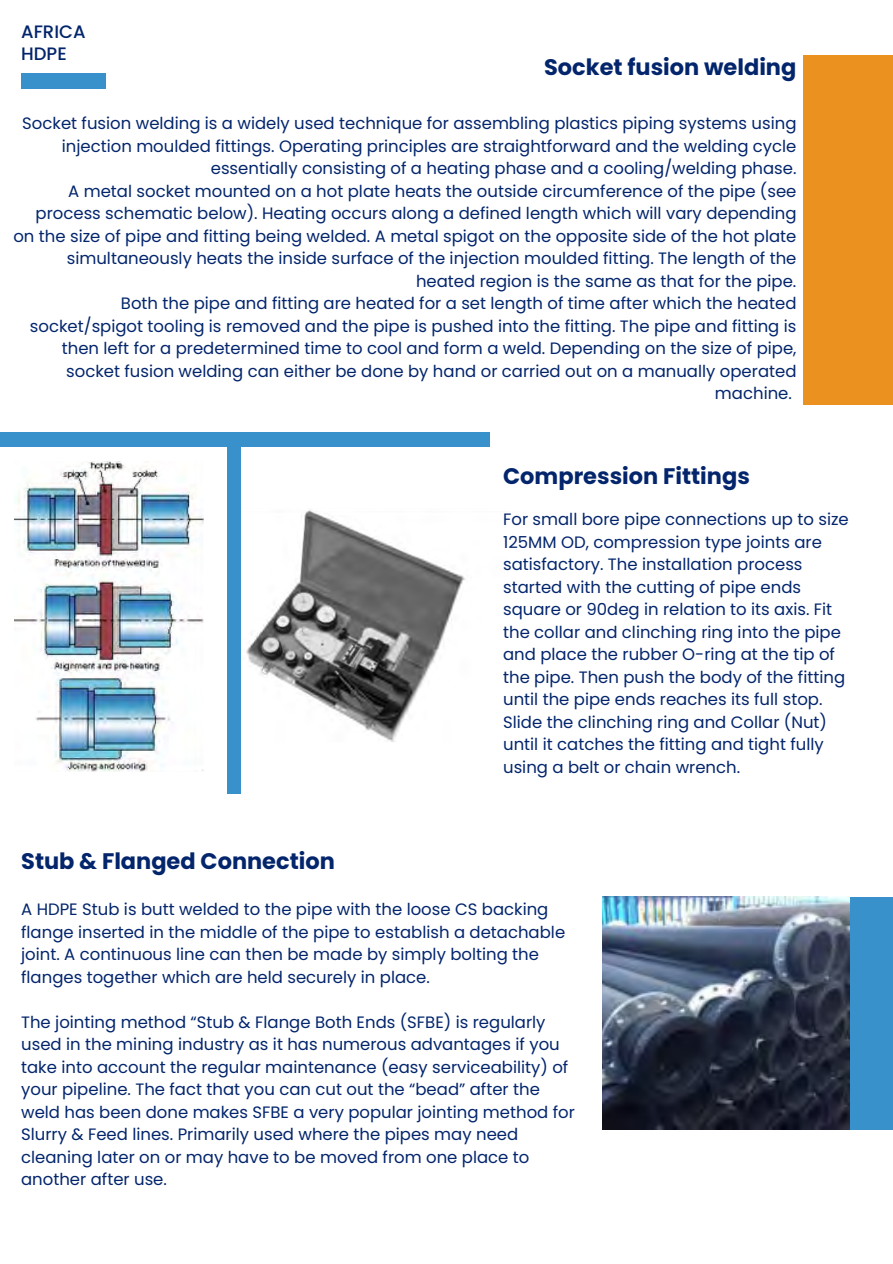
<style>
.page{position:relative;width:893px;height:1264px;background:#fff}
.page>*{position:absolute;margin:0;border:0;box-sizing:border-box;transform-origin:0 0}
.t1{font:700 22.5px "Poppins";color:#03256c}
.t2{font:500 18px "Poppins";color:#03256c}
.t3{font:16.5px/22.5px "Poppins";color:#03256c;text-align:right}
</style>
<div class="page">
<div style="left:803px;top:55px;width:89px;height:349px;background:#eb9120"></div>
<div style="left:21px;top:73px;width:85px;height:16px;background:#3891ca"></div>
<div style="left:0;top:432px;width:489px;height:15px;background:#3891ca"></div>
<img style="left:240px;top:496px;width:226px;height:248px">
<div style="left:227px;top:447px;width:13px;height:346px;background:#3891ca"></div>
<div style="left:788px;top:896px;width:104px;height:233px;background:#3891ca"></div>
<img style="left:602px;top:896px;width:247px;height:233px">
<img style="left:14px;top:462px;width:190px;height:310px">
<p class="t2" style="left:21px;top:20px;width:66px">AFRICA</p>
<p class="t2" style="left:21px;top:41px;width:47px">HDPE</p>
<p class="t1" style="left:544px;top:51px;width:254px">Socket fusion welding</p>
<p class="t3" style="left:22px;top:112px;width:775px">Socket fusion welding is a widely used technique for assembling plastics piping systems using injection moulded fittings. Operating principles are straightforward and the welding cycle essentially consisting of a heating phase and a cooling/welding phase.</p>
<p class="t3" style="left:13px;top:179px;width:784px">A metal socket mounted on a hot plate heats the outside circumference of the pipe (see process schematic below). Heating occurs along a defined length which will vary depending on the size of pipe and fitting being welded. A metal spigot on the opposite side of the hot plate simultaneously heats the inside surface of the injection moulded fitting. The length of the heated region is the same as that for the pipe.</p>
<p class="t3" style="left:30px;top:292px;width:768px">Both the pipe and fitting are heated for a set length of time after which the heated socket/spigot tooling is removed and the pipe is pushed into the fitting. The pipe and fitting is then left for a predetermined time to cool and form a weld. Depending on the size of pipe, socket fusion welding can either be done by hand or carried out on a manually operated machine.</p>
<p class="t1" style="left:503px;top:460px;width:248px">Compression Fittings</p>
<p class="t3" style="left:503px;top:508px;width:347px;text-align:left">For small bore pipe connections up to size 125MM OD, compression type joints are satisfactory. The installation process started with the cutting of pipe ends square or 90deg in relation to its axis. Fit the collar and clinching ring into the pipe and place the rubber O-ring at the tip of the pipe. Then push the body of the fitting until the pipe ends reaches its full stop.<br>Slide the clinching ring and Collar (Nut) until it catches the fitting and tight fully using a belt or chain wrench.</p>
<p class="t1" style="left:21px;top:845px;width:315px">Stub &amp; Flanged Connection</p>
<p class="t3" style="left:21px;top:898px;width:545px;text-align:left">A HDPE Stub is butt welded to the pipe with the loose CS backing flange inserted in the middle of the pipe to establish a detachable joint. A continuous line can then be made by simply bolting the flanges together which are held securely in place.</p>
<p class="t3" style="left:21px;top:1010px;width:555px;text-align:left">The jointing method “Stub &amp; Flange Both Ends (SFBE) is regularly used in the mining industry as it has numerous advantages if you take into account the regular maintenance (easy serviceability) of your pipeline. The fact that you can cut out the “bead” after the weld has been done makes SFBE a very popular jointing method for Slurry &amp; Feed lines. Primarily used where the pipes may need cleaning later on or may have to be moved from one place to another after use.</p>
</div>
